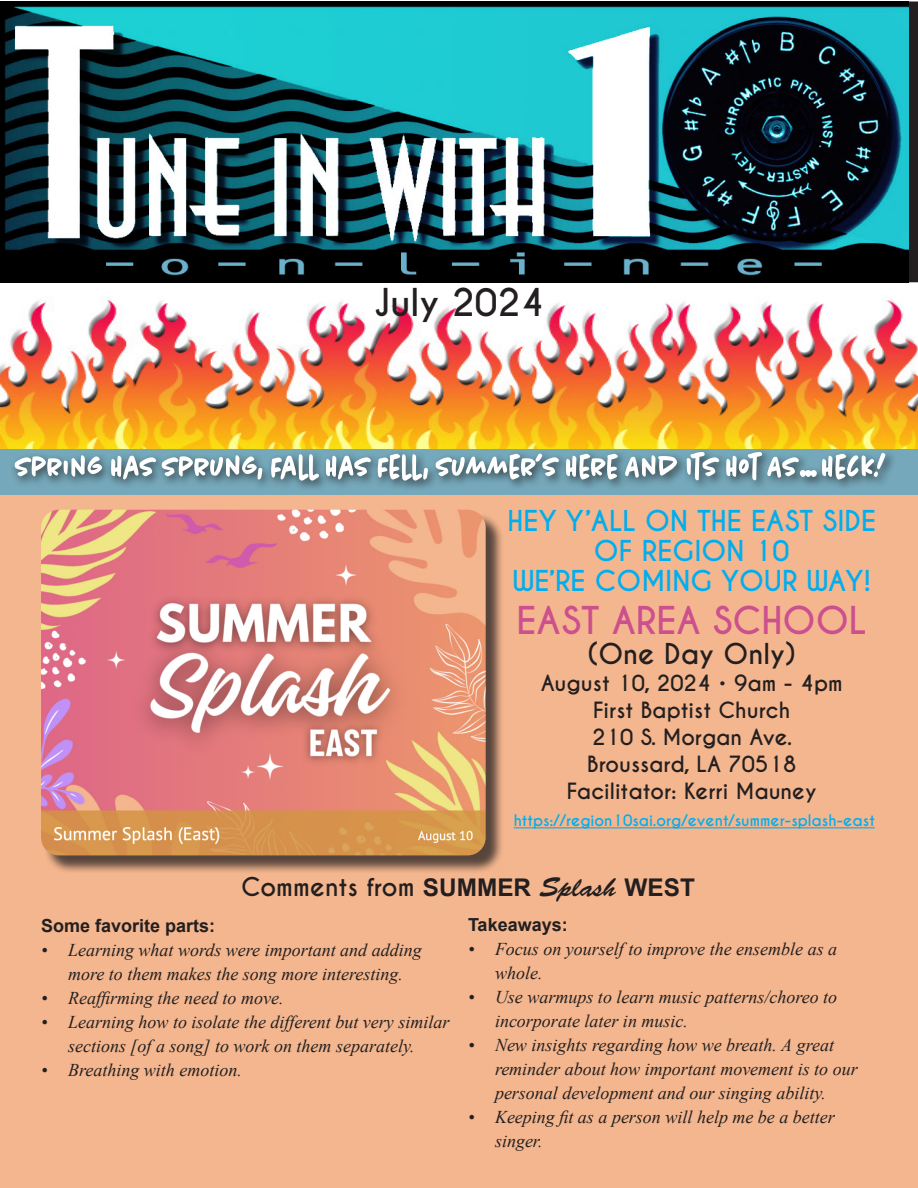
<style>
.page{position:relative;width:918px;height:1188px;background:#fff}
.page>*{position:absolute;margin:0;border:0;box-sizing:border-box;transform-origin:0 0}
.body_text{font:700 36px "Caviar Dreams";color:#cc508e}
.t1{font:700 36px "Caviar Dreams";color:#231f20}
.body_text-2{font:700 27px/30px "Caviar Dreams";color:#00aeef;text-align:center}
.body_text-3{font:700 27px "Caviar Dreams";color:#231f20}
.body_text-4{font:700 24.3px "Caviar Dreams";color:#231f20}
.body_text-5{font:700 21px "Caviar Dreams";color:#231f20}
.t2{font:italic 18px/24px "Times New Roman";color:#231f20}
.body_text-6{font:700 18px "Arial";color:#231f20}
.body_text-7{font:700 15px "Caviar Dreams";color:#00aeef}
.s1{font-family:"Arial"}
.s2{font-family:"Brush Script Std";font-weight:400;font-size:27.45px}
</style>
<div class="page">
<img style="left:0;top:296px;width:918px;height:153px">
<div style="left:0;top:494px;width:918px;height:694px;background:#f4b68e"></div>
<div style="left:0;top:449px;width:918px;height:45px;background:#74a8ba"></div>
<img style="left:1px;top:2px;width:907px;height:280px">
<div style="left:10px;top:448px;width:886px;height:43px;background:#231f20;opacity:.75"></div>
<svg style="left:15px;top:452px;width:870px;height:29px"></svg>
<hr style="left:514px;top:827px;width:361px;height:1px;background:#00aeef">
<div style="left:43px;top:512px;width:461px;height:362px;background:#231f20;opacity:.75"></div>
<img style="left:41px;top:510px;width:445px;height:345px">
<p class="t1" style="left:374px;top:281px;width:172px">July 2024</p>
<p class="body_text-2" style="left:507px;top:506px;width:370px">HEY Y’ALL ON THE EAST SIDE<br>OF REGION 10</p>
<p class="body_text-2" style="left:512px;top:566px;width:360px">WE’RE COMING YOUR WAY!</p>
<p class="body_text" style="left:517px;top:599px;width:352px">EAST AREA SCHOOL</p>
<p class="body_text-3" style="left:588px;top:638px;width:209px">(One Day Only)</p>
<p class="body_text-5" style="left:541px;top:671px;width:304px">August 10, 2024 • 9am - 4pm</p>
<p class="body_text-5" style="left:593px;top:698px;width:198px">First Baptist Church</p>
<p class="body_text-5" style="left:592px;top:725px;width:201px">210 S. Morgan Ave.</p>
<p class="body_text-5" style="left:587px;top:752px;width:211px">Broussard, LA 70518</p>
<p class="body_text-5" style="left:567px;top:779px;width:251px">Facilitator: Kerri Mauney</p>
<p class="body_text-7" style="left:514px;top:812px;width:363px">https://region10sai.org/event/summer-splash-east</p>
<p class="body_text-4" style="left:241px;top:872px;width:455px">Comments from <span class="s1">SUMMER</span> <span class="s2">Splash</span> <span class="s1">WEST</span></p>
<p class="body_text-6" style="left:468px;top:912px;width:101px">Takeaways:</p>
<p class="t2" style="left:495px;top:936px;width:344px;text-indent:-27px">• Focus on yourself to improve the ensemble as a whole.</p>
<p class="t2" style="left:495px;top:984px;width:344px;text-indent:-27px">• Use warmups to learn music patterns/choreo to incorporate later in music.</p>
<p class="t2" style="left:495px;top:1032px;width:364px;text-indent:-27px">• New insights regarding how we breath. A great reminder about how important movement is to our personal development and our singing ability.</p>
<p class="t2" style="left:495px;top:1104px;width:341px;text-indent:-27px">• Keeping fit as a person will help me be a better singer.</p>
<p class="body_text-6" style="left:41px;top:914px;width:176px">Some favorite parts:</p>
<p class="t2" style="left:41px;top:938px;width:382px;text-align:center">• Learning what words were important and adding more to them makes the song more interesting.</p>
<p class="t2" style="left:41px;top:986px;width:244px">• Reaffirming the need to move.</p>
<p class="t2" style="left:41px;top:1010px;width:410px;text-align:center">• Learning how to isolate the different but very similar sections [of a song] to work on them separately.</p>
<p class="t2" style="left:41px;top:1058px;width:202px">• Breathing with emotion.</p>
</div>
